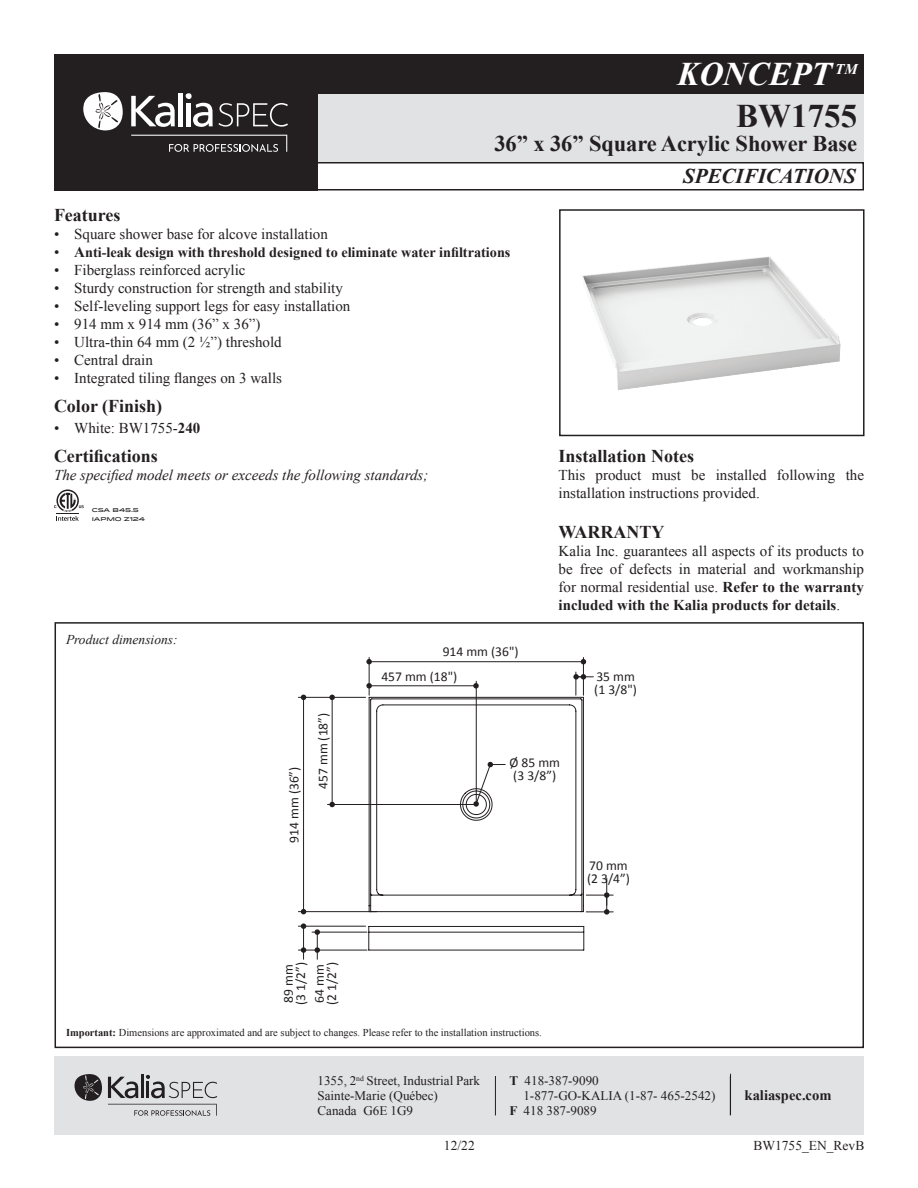
<style>
.page{position:relative;width:918px;height:1188px;background:#fff}
.page>*{position:absolute;margin:0;border:0;box-sizing:border-box;transform-origin:0 0}
.t1{font:italic 700 33px/42px "Times New Roman";color:#fff;text-align:right}
.t2{font:700 22.5px "Times New Roman";letter-spacing:-.005em;color:#231f20}
.t3{font:italic 700 21px "Times New Roman";color:#231f20}
.t4{font:700 18px "Times New Roman";color:#231f20}
.t5{font:15px/18px "Times New Roman";color:#231f20}
.t6{font:italic 15px "Times New Roman";color:#231f20}
.t7{font:700 14.55px "Times New Roman";color:#231f20}
.t8{font:700 14.25px "Times New Roman";color:#231f20}
.t9{font:13.5px/12.5px "Calibri";color:#231f20}
.t10{font:13.5px "Times New Roman";color:#231f20}
.t11{font:italic 13.5px "Times New Roman";color:#231f20}
.t12{font:13.05px/15px "Times New Roman";color:#231f20}
.t13{font:10.5px "Times New Roman";color:#231f20}
.t14{font:500 5.4px/8.6px "Idlewild";letter-spacing:-.025em;color:#231f20}
.s1{font-style:normal;color:#231f20}
.s2{font-weight:400;font-size:15px}
.s3{font-size:15px}
.s4{font-weight:700}
</style>
<div class="page">
<svg style="left:368px;top:696px;width:216px;height:217px"></svg>
<svg style="left:583px;top:927px;width:1px;height:23px"></svg>
<hr style="left:369px;top:926px;width:215px;height:1px;background:#231f20">
<hr style="left:369px;top:932px;width:215px;height:1px;background:#231f20">
<hr style="left:369px;top:950px;width:215px;height:1px;background:#231f20">
<svg style="left:368px;top:926px;width:1px;height:24px"></svg>
<svg style="left:473px;top:761px;width:32px;height:46px"></svg>
<hr style="left:298px;top:926px;width:68px;height:1px;background:#231f20">
<hr style="left:298px;top:950px;width:69px;height:1px;background:#231f20">
<hr style="left:298px;top:697px;width:68px;height:1px;background:#231f20">
<hr style="left:303px;top:697px;width:1px;height:215px;background:#231f20">
<svg style="left:301px;top:909px;width:5px;height:5px"></svg>
<svg style="left:301px;top:695px;width:5px;height:5px"></svg>
<hr style="left:312px;top:932px;width:55px;height:1px;background:#231f20">
<hr style="left:332px;top:697px;width:1px;height:107px;background:#231f20">
<svg style="left:329px;top:695px;width:6px;height:5px"></svg>
<svg style="left:329px;top:802px;width:6px;height:5px"></svg>
<hr style="left:298px;top:911px;width:79px;height:1px;background:#231f20">
<hr style="left:583px;top:657px;width:1px;height:38px;background:#231f20">
<hr style="left:369px;top:661px;width:214px;height:1px;background:#231f20">
<svg style="left:366px;top:659px;width:6px;height:5px"></svg>
<svg style="left:581px;top:659px;width:5px;height:5px"></svg>
<hr style="left:369px;top:657px;width:1px;height:38px;background:#231f20">
<hr style="left:369px;top:686px;width:107px;height:1px;background:#231f20">
<svg style="left:366px;top:683px;width:6px;height:6px"></svg>
<svg style="left:473px;top:683px;width:6px;height:6px"></svg>
<hr style="left:476px;top:681px;width:1px;height:123px;background:#231f20">
<svg style="left:573px;top:672px;width:20px;height:23px"></svg>
<svg style="left:315px;top:929px;width:5px;height:30px"></svg>
<svg style="left:586px;top:878px;width:27px;height:37px"></svg>
<hr style="left:327px;top:804px;width:149px;height:1px;background:#231f20">
<svg style="left:301px;top:923px;width:5px;height:36px"></svg>
<div style="left:55px;top:622px;width:809px;height:426px;border:2px solid #231f20"></div>
<img style="left:582px;top:256px;width:259px;height:134px">
<div style="left:559px;top:209px;width:306px;height:227px;border:2px solid #231f20"></div>
<svg style="left:54px;top:489px;width:30px;height:32px"></svg>
<div style="left:54px;top:54px;width:810px;height:40px;background:#231f20"></div>
<div style="left:240px;top:94px;width:624px;height:68px;background:#e1e2e4"></div>
<div style="left:240px;top:162px;width:624px;height:28px;border:2px solid #231f20"></div>
<div style="left:54px;top:54px;width:263px;height:136px;background:#231f20"></div>
<svg style="left:83px;top:92px;width:40px;height:39px"></svg>
<div style="left:178px;top:93px;width:5px;height:33px;background:#fff"></div>
<svg style="left:131px;top:96px;width:44px;height:31px"></svg>
<svg style="left:186px;top:93px;width:102px;height:34px"></svg>
<svg style="left:131px;top:135px;width:156px;height:17px"></svg>
<div style="left:54px;top:1056px;width:810px;height:78px;background:#e1e2e4"></div>
<hr style="left:730px;top:1074px;width:1px;height:41px;background:#231f20">
<hr style="left:495px;top:1076px;width:1px;height:39px;background:#231f20">
<svg style="left:75px;top:1074px;width:27px;height:27px"></svg>
<hr style="left:141px;top:1075px;width:3px;height:23px;background:#231f20">
<svg style="left:108px;top:1077px;width:30px;height:21px"></svg>
<svg style="left:146px;top:1075px;width:71px;height:23px"></svg>
<svg style="left:108px;top:1104px;width:109px;height:12px"></svg>
<h1 class="t1" style="left:677px;top:52px;width:182px">KONCEPT <sup>TM<br></sup><span class="s1">BW1755</span></h1>
<h2 class="t2" style="left:495px;top:128px;width:364px">36” x 36” Square Acrylic Shower Base</h2>
<p class="t4" style="left:54px;top:203px;width:68px">Features</p>
<p class="t5" style="left:54px;top:225px;width:275px">• Square shower base for alcove installation</p>
<p class="t8" style="left:54px;top:243px;width:458px"><span class="s2">•</span> <span class="s3">A</span>nti-leak design with threshold designed to eliminate water infiltrations</p>
<p class="t5" style="left:54px;top:261px;width:193px">• Fiberglass reinforced acrylic</p>
<p class="t5" style="left:54px;top:279px;width:290px">• Sturdy construction for strength and stability</p>
<p class="t5" style="left:54px;top:297px;width:298px">• Self-leveling support legs for easy installation</p>
<p class="t5" style="left:54px;top:315px;width:208px">• 914 mm x 914 mm (36ˮ x 36ˮ)</p>
<p class="t5" style="left:54px;top:333px;width:229px">• Ultra-thin 64 mm (2 ½”) threshold</p>
<p class="t5" style="left:54px;top:351px;width:100px">• Central drain</p>
<p class="t5" style="left:54px;top:369px;width:230px">• Integrated tiling flanges on 3 walls</p>
<p class="t4" style="left:54px;top:393px;width:110px">Color (Finish)</p>
<p class="t5" style="left:54px;top:419px;width:148px">• White: BW1755-<span class="s4">240</span></p>
<p class="t4" style="left:54px;top:443px;width:105px">Certifications</p>
<p class="t6" style="left:54px;top:464px;width:376px">The specified model meets or exceeds the following standards;</p>
<p class="t14" style="left:92px;top:506px;width:55px">CSA B45.5<br>IAPMO Z124</p>
<p class="t11" style="left:66px;top:631px;width:113px">Product dimensions:</p>
<p class="t9" style="left:381px;top:638px;width:139px;line-height:25.5px;text-indent:61px">914 mm (36")<br>457 mm (18")</p>
<h3 class="t3" style="left:683px;top:162px;width:174px">SPECIFICATIONS</h3>
<p class="t4" style="left:559px;top:443px;width:137px">Installation Notes</p>
<p class="t5" style="left:559px;top:466px;width:307px">This product must be installed following the installation instructions provided.</p>
<p class="t4" style="left:559px;top:519px;width:107px">WARRANTY</p>
<p class="t5" style="left:559px;top:541px;width:307px;text-align:justify">Kalia Inc. guarantees all aspects of its products to be free of defects in material and workmanship for normal residential use. <span class="s4">Refer to the warranty included with the Kalia products for details</span>.</p>
<p class="t9" style="left:594px;top:670px;width:44px">35 mm (1 3/8")</p>
<p class="t9" style="left:287px;top:843px;width:78px;rotate:-90deg">914 mm (36”)</p>
<p class="t9" style="left:317px;top:789px;width:78px;rotate:-90deg">457 mm (18”)</p>
<p class="t9" style="left:509px;top:756px;width:52px">Ø 85 mm (3 3/8”)</p>
<p class="t9" style="left:587px;top:859px;width:44px">70 mm (2 3/4”)</p>
<p class="t9" style="left:282px;top:1005px;width:44px;rotate:-90deg">89 mm (3 1/2”)</p>
<p class="t9" style="left:313px;top:1005px;width:44px;rotate:-90deg">64 mm (2 1/2”)</p>
<p class="t13" style="left:66px;top:1026px;width:477px"><span class="s4">Important:</span> Dimensions are approximated and are subject to changes. Please refer to the installation instructions.</p>
<p class="t12" style="left:318px;top:1073px;width:164px">1355, 2<sup>nd</sup> Street, Industrial Park<br>Sainte-Marie (Québec)<br>Canada G6E 1G9</p>
<p class="t12" style="left:510px;top:1073px;width:91px"><span class="s4">T</span> 418-387-9090</p>
<p class="t12" style="left:523px;top:1088px;width:194px">1-877-GO-KALIA (1-87- 465-2542)</p>
<p class="t12" style="left:510px;top:1103px;width:89px"><span class="s4">F</span> 418 387-9089</p>
<p class="t7" style="left:745px;top:1085px;width:88px">kaliaspec.com</p>
<p class="t10" style="left:444px;top:1137px;width:32px">12/22</p>
<p class="t10" style="left:753px;top:1137px;width:112px">BW1755_EN_RevB</p>
</div>
